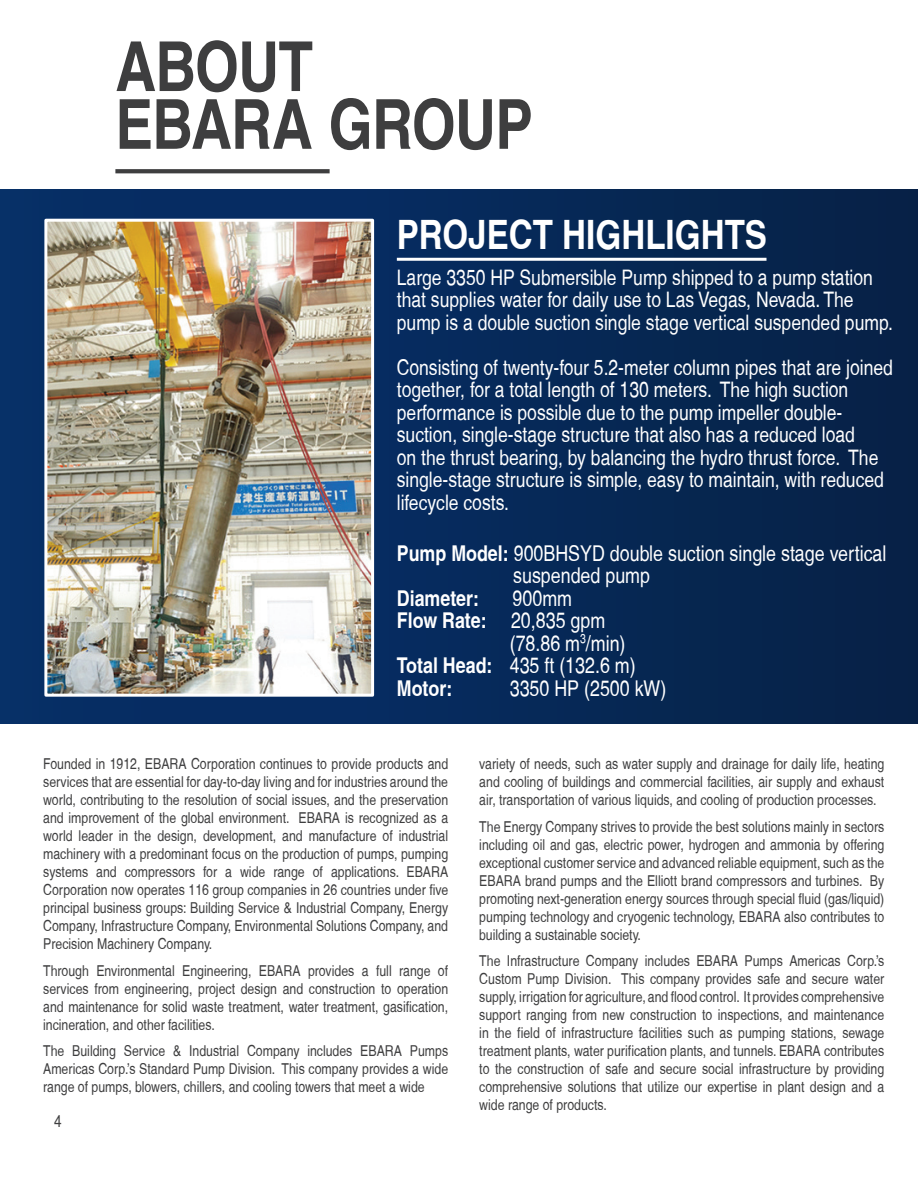
<style>
.page{position:relative;width:918px;height:1188px;background:#fff}
.page>*{position:absolute;margin:0;border:0;box-sizing:border-box;transform-origin:0 0}
.H_4{font:700 condensed 69px "Helvetica";letter-spacing:-.01em;color:#3e3e3f}
.title_1_copy{font:700 condensed 40.5px "Helvetica";color:#fff}
.title_1_copy-2{font:condensed 21.75px/22.5px "Helvetica";color:#fff}
.title_1_copy-3{font:700 condensed 21.75px "Helvetica";color:#fff}
.title_1_copy-4{font:condensed 21.3px/22.5px "Helvetica";color:#fff}
.t1{font:condensed 16.5px "Helvetica";color:#3e3e3f}
.BT{font:condensed 15px/18px "Helvetica";color:#3e3e3f;text-align:justify}
.s1{font-weight:700}
.s2{font-weight:400}
</style>
<div class="page">
<div style="left:0;top:190px;width:918px;height:534px;background:linear-gradient(to right,#09326c,#062248)"></div>
<svg style="left:115px;top:169px;width:215px;height:4px"></svg>
<img style="left:48px;top:223px;width:322px;height:470px">
<div style="left:44px;top:219px;width:330px;height:478px;border:3px solid #fff"></div>
<hr style="left:397px;top:258px;width:370px;height:3px;background:#fff">
<p class="H_4" style="left:115px;top:25px;width:199px">ABOUT</p>
<p class="H_4" style="left:115px;top:82px;width:419px">EBARA GROUP</p>
<p class="title_1_copy" style="left:397px;top:210px;width:372px">PROJECT HIGHLIGHTS</p>
<p class="title_1_copy-4" style="left:397px;top:266px;width:498px">Large 3350 HP Submersible Pump shipped to a pump station that supplies water for daily use to Las Vegas, Nevada. The pump is a double suction single stage vertical suspended pump.</p>
<p class="title_1_copy-4" style="left:397px;top:356px;width:498px">Consisting of twenty-four 5.2-meter column pipes that are joined together, for a total length of 130 meters. The high suction performance is possible due to the pump impeller double&shy;suction, single-stage structure that also has a reduced load<br>on the thrust bearing, by balancing the hydro thrust force. The single-stage structure is simple, easy to maintain, with reduced lifecycle costs.</p>
<p class="title_1_copy-2" style="left:513px;top:542px;width:375px;text-indent:-116px"><span class="s1">Pump Model:</span> 900BHSYD double suction single stage vertical suspended pump</p>
<p class="title_1_copy-3" style="left:397px;top:585px;width:84px">Diameter:</p>
<p class="title_1_copy-2" style="left:513px;top:587px;width:61px">900mm</p>
<p class="title_1_copy-3" style="left:397px;top:607px;width:210px">Flow Rate: <span class="s2">20,835 gpm</span></p>
<p class="title_1_copy-2" style="left:510px;top:632px;width:117px">(78.86 m<sup>3</sup>/min)</p>
<p class="title_1_copy-2" style="left:397px;top:654px;width:240px"><span class="s1">Total Head:</span> 435 ft (132.6 m)</p>
<p class="title_1_copy-3" style="left:397px;top:675px;width:57px">Motor:</p>
<p class="title_1_copy-2" style="left:510px;top:677px;width:158px">3350 HP (2500 kW)</p>
<p class="BT" style="left:43px;top:755px;width:407px">Founded in 1912, EBARA Corporation continues to provide products and services that are essential for day-to-day living and for industries around the world, contributing to the resolution of social issues, and the preservation and improvement of the global environment. EBARA is recognized as a world leader in the design, development, and manufacture of industrial machinery with a predominant focus on the production of pumps, pumping systems and compressors for a wide range of applications. EBARA Corporation now operates 116 group companies in 26 countries under five principal business groups: Building Service &amp; Industrial Company, Energy Company, Infrastructure Company, Environmental Solutions Company, and Precision Machinery Company.</p>
<p class="BT" style="left:43px;top:962px;width:407px">Through Environmental Engineering, EBARA provides a full range of services from engineering, project design and construction to operation and maintenance for solid waste treatment, water treatment, gasification, incineration, and other facilities.</p>
<p class="BT" style="left:43px;top:1042px;width:406px">The Building Service &amp; Industrial Company includes EBARA Pumps Americas Corp.’s Standard Pump Division. This company provides a wide range of pumps, blowers, chillers, and cooling towers that meet a wide</p>
<p class="t1" style="left:54px;top:1112px;width:9px">4</p>
<p class="BT" style="left:479px;top:755px;width:407px">variety of needs, such as water supply and drainage for daily life, heating and cooling of buildings and commercial facilities, air supply and exhaust air, transportation of various liquids, and cooling of production processes.</p>
<p class="BT" style="left:479px;top:818px;width:407px">The Energy Company strives to provide the best solutions mainly in sectors including oil and gas, electric power, hydrogen and ammonia by offering exceptional customer service and advanced reliable equipment, such as the EBARA brand pumps and the Elliott brand compressors and turbines. By promoting next-generation energy sources through special fluid (gas/liquid) pumping technology and cryogenic technology, EBARA also contributes to building a sustainable society.</p>
<p class="BT" style="left:479px;top:952px;width:407px">The Infrastructure Company includes EBARA Pumps Americas Corp.’s Custom Pump Division. This company provides safe and secure water supply, irrigation for agriculture, and flood control. It provides comprehensive support ranging from new construction to inspections, and maintenance in the field of infrastructure facilities such as pumping stations, sewage treatment plants, water purification plants, and tunnels. EBARA contributes to the construction of safe and secure social infrastructure by providing comprehensive solutions that utilize our expertise in plant design and a wide range of products.</p>
</div>
